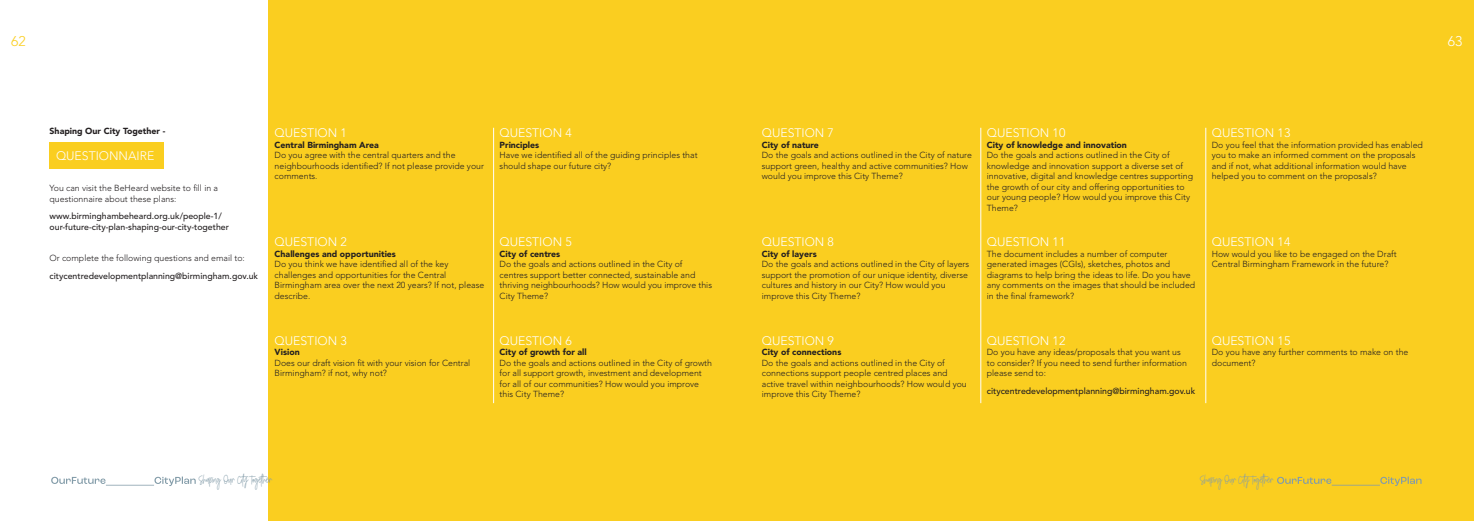
<style>
.page{position:relative;width:1474px;height:521px;background:#fff}
.page>*{position:absolute;margin:0;border:0;box-sizing:border-box;transform-origin:0 0}
.t1{font:300 14px "Avenir LT Std";color:#fff}
.t2{font:300 14px "Avenir LT Std";color:#face20}
.t3{font:300 12.25px "Avenir LT Std";color:#fff}
.t4{font:10.5px "Golden Youth Script";color:#839ca9;scale:.85 1}
.t5{font:300 8.75px/10.5px "Avenir LT Std";color:#231f20}
.t6{font:900 8.75px "Avenir";color:#231f20}
.t7{font:500 8.75px/10.5px "Avenir";color:#231f20}
</style>
<div class="page">
<div style="left:268px;top:0;width:1205px;height:521px;background:#face20"></div>
<div style="left:50px;top:143px;width:114px;height:26px;background:#face20"></div>
<hr style="left:980px;top:128px;width:1px;height:275px;background:#fff">
<hr style="left:493px;top:128px;width:1px;height:275px;background:#fff">
<hr style="left:1205px;top:128px;width:1px;height:275px;background:#fff">
<svg style="left:1277px;top:476px;width:144px;height:10px"></svg>
<svg style="left:51px;top:476px;width:145px;height:10px"></svg>
<h1 class="t2" style="left:11px;top:33px;width:16px">62</h1>
<h1 class="t1" style="left:1447px;top:33px;width:16px">63</h1>
<p class="t6" style="left:50px;top:126px;width:117px">Shaping Our City Together -</p>
<h2 class="t3" style="left:56px;top:148px;width:100px">QUESTIONNAIRE</h2>
<p class="t5" style="left:50px;top:183px;width:170px">You can visit the BeHeard website to fill in a questionnaire about these plans:</p>
<p class="t7" style="left:50px;top:211px;width:181px">www.birminghambeheard.org.uk/people-1/ our-future-city-plan-shaping-our-city-together</p>
<p class="t5" style="left:50px;top:253px;width:197px">Or complete the following questions and email to:</p>
<p class="t7" style="left:50px;top:271px;width:210px">citycentredevelopmentplanning@birmingham.gov.uk</p>
<h2 class="t3" style="left:274px;top:126px;width:74px">QUESTION 1</h2>
<p class="t6" style="left:274px;top:139px;width:106px">Central Birmingham Area</p>
<p class="t5" style="left:274px;top:150px;width:211px">Do you agree with the central quarters and the neighbourhoods identified? If not please provide your comments.</p>
<h2 class="t3" style="left:499px;top:126px;width:74px">QUESTION 4</h2>
<p class="t6" style="left:499px;top:139px;width:41px">Principles</p>
<p class="t5" style="left:499px;top:150px;width:199px">Have we identified all of the guiding principles that should shape our future city?</p>
<h2 class="t3" style="left:274px;top:235px;width:74px">QUESTION 2</h2>
<p class="t6" style="left:274px;top:248px;width:123px">Challenges and opportunities</p>
<p class="t5" style="left:274px;top:259px;width:211px">Do you think we have identified all of the key challenges and opportunities for the Central Birmingham area over the next 20 years? If not, please describe.</p>
<h2 class="t3" style="left:274px;top:333px;width:74px">QUESTION 3</h2>
<p class="t6" style="left:274px;top:347px;width:27px">Vision</p>
<p class="t5" style="left:274px;top:358px;width:197px">Does our draft vision fit with your vision for Central<br>Birmingham? if not, why not?</p>
<h2 class="t3" style="left:499px;top:235px;width:74px">QUESTION 5</h2>
<p class="t6" style="left:499px;top:248px;width:62px">City of centres</p>
<p class="t5" style="left:499px;top:259px;width:214px">Do the goals and actions outlined in the City of centres support better connected, sustainable and thriving neighbourhoods? How would you improve this City Theme?</p>
<h2 class="t3" style="left:499px;top:333px;width:74px">QUESTION 6</h2>
<p class="t6" style="left:499px;top:347px;width:89px">City of growth for all</p>
<p class="t5" style="left:499px;top:358px;width:214px">Do the goals and actions outlined in the City of growth for all support growth, investment and development for all of our communities? How would you improve this City Theme?</p>
<h2 class="t3" style="left:761px;top:126px;width:74px">QUESTION 7</h2>
<p class="t6" style="left:761px;top:139px;width:59px">City of nature</p>
<p class="t5" style="left:761px;top:150px;width:211px">Do the goals and actions outlined in the City of nature support green, healthy and active communities? How would you improve this City Theme?</p>
<h2 class="t3" style="left:761px;top:235px;width:74px">QUESTION 8</h2>
<p class="t6" style="left:761px;top:248px;width:56px">City of layers</p>
<p class="t5" style="left:761px;top:259px;width:209px">Do the goals and actions outlined in the City of layers support the promotion of our unique identity, diverse cultures and history in our City? How would you improve this City Theme?</p>
<h2 class="t3" style="left:761px;top:333px;width:74px">QUESTION 9</h2>
<p class="t6" style="left:761px;top:347px;width:81px">City of connections</p>
<p class="t5" style="left:761px;top:358px;width:206px">Do the goals and actions outlined in the City of connections support people centred places and active travel within neighbourhoods? How would you improve this City Theme?</p>
<h2 class="t3" style="left:986px;top:126px;width:80px">QUESTION 10</h2>
<p class="t6" style="left:986px;top:139px;width:142px">City of knowledge and innovation</p>
<p class="t5" style="left:986px;top:150px;width:208px">Do the goals and actions outlined in the City of knowledge and innovation support a diverse set of innovative, digital and knowledge centres supporting the growth of our city and offering opportunities to our young people? How would you improve this City Theme?</p>
<h2 class="t3" style="left:986px;top:235px;width:80px">QUESTION 11</h2>
<p class="t5" style="left:986px;top:248px;width:210px">The document includes a number of computer generated images (CGIs), sketches, photos and diagrams to help bring the ideas to life. Do you have any comments on the images that should be included in the final framework?</p>
<h2 class="t3" style="left:986px;top:333px;width:80px">QUESTION 12</h2>
<p class="t5" style="left:986px;top:347px;width:202px">Do you have any ideas/proposals that you want us to consider? If you need to send further information please send to:</p>
<p class="t7" style="left:986px;top:386px;width:210px">citycentredevelopmentplanning@birmingham.gov.uk</p>
<h2 class="t3" style="left:1211px;top:126px;width:80px">QUESTION 13</h2>
<p class="t5" style="left:1211px;top:139px;width:213px">Do you feel that the information provided has enabled you to make an informed comment on the proposals and if not, what additional information would have helped you to comment on the proposals?</p>
<h2 class="t3" style="left:1211px;top:235px;width:80px">QUESTION 14</h2>
<p class="t5" style="left:1211px;top:248px;width:186px">How would you like to be engaged on the Draft<br>Central Birmingham Framework in the future?</p>
<h2 class="t3" style="left:1211px;top:333px;width:80px">QUESTION 15</h2>
<p class="t5" style="left:1211px;top:347px;width:198px">Do you have any further comments to make on the document?</p>
<p class="t4" style="left:198px;top:473px;width:88px">Shaping Our City Together</p>
<p class="t4" style="left:1199px;top:473px;width:88px">Shaping Our City Together</p>
</div>
